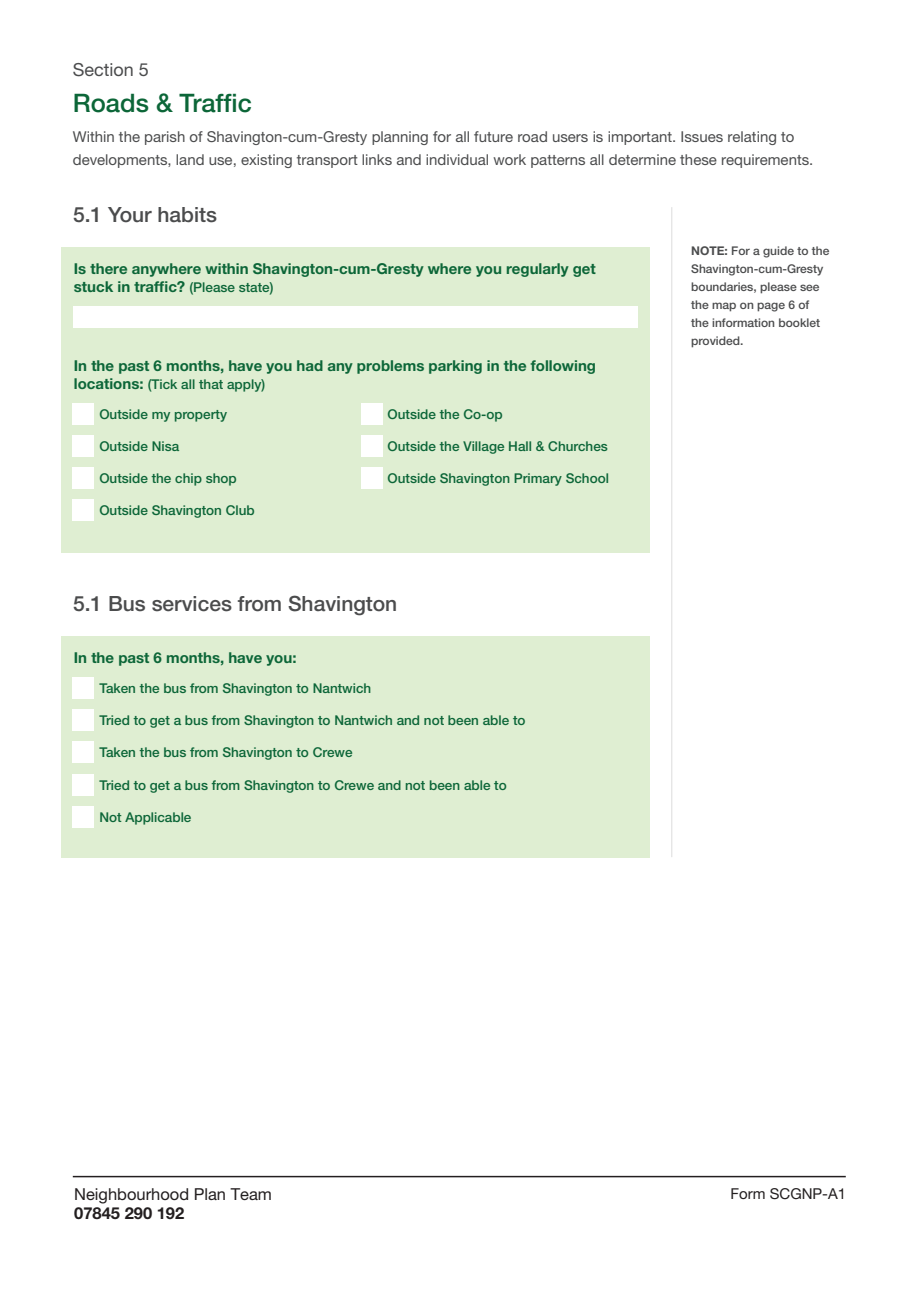
<style>
.page{position:relative;width:919px;height:1289px;background:#fff}
.page>*{position:absolute;margin:0;border:0;box-sizing:border-box;transform-origin:0 0}
.t1{font:500 25.5px "Helvetica Neue LT Pro";color:#0c6638}
.t2{font:500 21px "Helvetica Neue LT Pro";color:#4b4c4d}
.t3{font:18px "Helvetica Neue LT Pro";color:#4b4c4d}
.t4{font:16.5px "Helvetica Neue LT Pro";color:#231f20}
.t5{font:700 16.5px "Helvetica Neue LT Pro";color:#231f20}
.t6{font:15px/22.5px "Helvetica Neue LT Pro";color:#4b4c4d}
.t7{font:700 15px/18px "Helvetica Neue LT Pro";color:#0c6638}
.t8{font:15px "Helvetica Neue LT Pro";color:#231f20}
.t9{font:500 13.5px "Helvetica Neue LT Pro";color:#0c6638}
.t10{font:500 12px/18px "Helvetica Neue LT Pro";color:#4b4c4d}
.s1{font-weight:500;font-size:13.5px}
.s2{font-weight:700;font-size:15px}
.s3{font-weight:700}
</style>
<div class="page">
<hr style="left:73px;top:1175px;width:772px;height:2px;background:#231f20">
<div style="left:62px;top:247px;width:588px;height:306px;background:#dfeed2"></div>
<div style="left:62px;top:636px;width:588px;height:221px;background:#dfeed2"></div>
<div style="left:73px;top:307px;width:564px;height:21px;background:#fff"></div>
<div style="left:73px;top:403px;width:21px;height:22px;background:#fff"></div>
<div style="left:73px;top:677px;width:21px;height:22px;background:#fff"></div>
<div style="left:73px;top:467px;width:21px;height:21px;background:#fff"></div>
<div style="left:73px;top:774px;width:21px;height:21px;background:#fff"></div>
<div style="left:73px;top:741px;width:21px;height:21px;background:#fff"></div>
<div style="left:361px;top:403px;width:21px;height:22px;background:#fff"></div>
<div style="left:361px;top:467px;width:21px;height:21px;background:#fff"></div>
<div style="left:73px;top:435px;width:21px;height:21px;background:#fff"></div>
<div style="left:73px;top:709px;width:21px;height:21px;background:#fff"></div>
<div style="left:73px;top:499px;width:21px;height:21px;background:#fff"></div>
<div style="left:73px;top:806px;width:21px;height:21px;background:#fff"></div>
<div style="left:361px;top:435px;width:21px;height:21px;background:#fff"></div>
<hr style="left:671px;top:207px;width:1px;height:650px;background:#4b4c4d">
<h3 class="t3" style="left:73px;top:59px;width:78px">Section 5</h3>
<h1 class="t1" style="left:73px;top:88px;width:181px">Roads &amp; Traffic</h1>
<p class="t6" style="left:73px;top:125px;width:742px">Within the parish of Shavington-cum-Gresty planning for all future road users is important. Issues relating to developments, land use, existing transport links and individual work patterns all determine these requirements.</p>
<h2 class="t2" style="left:73px;top:202px;width:145px">5.1 Your habits</h2>
<p class="t7" style="left:74px;top:259px;width:523px">Is there anywhere within Shavington-cum-Gresty where you regularly get stuck in traffic? <span class="s1">(Please state)</span></p>
<p class="t7" style="left:74px;top:356px;width:523px">In the past 6 months, have you had any problems parking in the following</p>
<p class="t9" style="left:74px;top:376px;width:193px"><span class="s2">locations:</span> (Tick all that apply)</p>
<p class="t9" style="left:99px;top:406px;width:129px">Outside my property</p>
<p class="t9" style="left:387px;top:406px;width:117px">Outside the Co-op</p>
<p class="t9" style="left:99px;top:438px;width:81px">Outside Nisa</p>
<p class="t9" style="left:387px;top:438px;width:222px">Outside the Village Hall &amp; Churches</p>
<p class="t9" style="left:99px;top:470px;width:139px">Outside the chip shop</p>
<p class="t9" style="left:387px;top:470px;width:223px">Outside Shavington Primary School</p>
<p class="t9" style="left:99px;top:502px;width:157px">Outside Shavington Club</p>
<h2 class="t2" style="left:73px;top:590px;width:326px">5.1 Bus services from Shavington</h2>
<p class="t7" style="left:74px;top:648px;width:224px">In the past 6 months, have you:</p>
<p class="t9" style="left:99px;top:680px;width:273px">Taken the bus from Shavington to Nantwich</p>
<p class="t9" style="left:99px;top:712px;width:427px">Tried to get a bus from Shavington to Nantwich and not been able to</p>
<p class="t9" style="left:99px;top:744px;width:254px">Taken the bus from Shavington to Crewe</p>
<p class="t9" style="left:99px;top:776px;width:409px">Tried to get a bus from Shavington to Crewe and not been able to</p>
<p class="t9" style="left:99px;top:808px;width:94px">Not Applicable</p>
<p class="t10" style="left:691px;top:242px;width:140px"><span class="s3">NOTE:</span> For a guide to the<br>Shavington-cum-Gresty boundaries, please see the map on page 6 of the information booklet provided.</p>
<p class="t4" style="left:74px;top:1183px;width:199px">Neighbourhood Plan Team</p>
<p class="t8" style="left:730px;top:1184px;width:117px">Form SCGNP-A1</p>
<p class="t5" style="left:74px;top:1203px;width:112px">07845 290 192</p>
</div>
